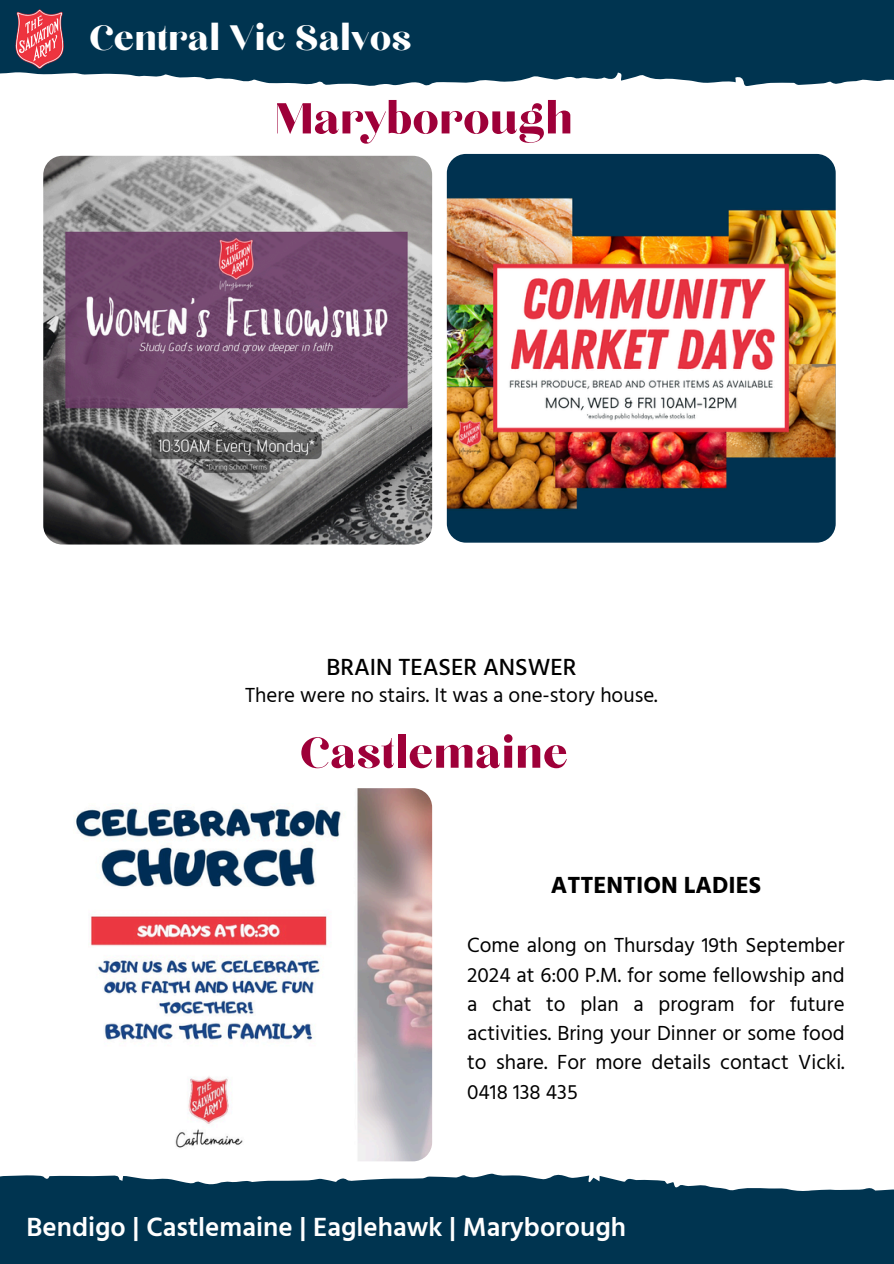
<style>
.page{position:relative;width:894px;height:1264px;background:#fff}
.page>*{position:absolute;margin:0;border:0;box-sizing:border-box;transform-origin:0 0}
.t1{font:54px "Chloe";color:#9e0039}
.t2{font:44.1px "Chloe";color:#fff}
.t3{font:600 27px "Hind Guntur";color:#fff}
.t4{font:500 24px "Hind Guntur";color:#000}
.t5{font:700 24px "Hind Guntur";color:#000}
.t6{font:21px/29.2px "Hind Guntur";color:#000;text-align:justify}
</style>
<div class="page">
<svg style="left:0;top:0;width:893px;height:86px;background:#13435d"></svg>
<img style="left:14px;top:8px;width:51px;height:61px">
<svg style="left:0;top:1161px;width:893px;height:102px;fill:#003450"></svg>
<img style="left:76px;top:788px;width:356px;height:373px">
<img style="left:446px;top:154px;width:389px;height:388px;border-radius:19px">
<img style="left:43px;top:156px;width:389px;height:388px;border-radius:19px">
<p class="t2" style="left:89px;top:17px;width:324px">Central Vic Salvos</p>
<h1 class="t1" style="left:274px;top:93px;width:300px">Maryborough</h1>
<p class="t4" style="left:326px;top:652px;width:251px">BRAIN TEASER ANSWER</p>
<h4 class="t6" style="left:245px;top:680px;width:414px">There were no stairs. It was a one-story house.</h4>
<p class="t1" style="left:300px;top:727px;width:269px">Castlemaine</p>
<h4 class="t5" style="left:550px;top:870px;width:211px">ATTENTION LADIES</h4>
<p class="t6" style="left:467px;top:930px;width:379px">Come along on Thursday 19th September 2024 at 6:00 P.M. for some fellowship and a chat to plan a program for future activities. Bring your Dinner or some food to share. For more details contact Vicki.<br>0418 138 435</p>
<p class="t3" style="left:27px;top:1211px;width:600px">Bendigo | Castlemaine | Eaglehawk | Maryborough</p>
</div>
